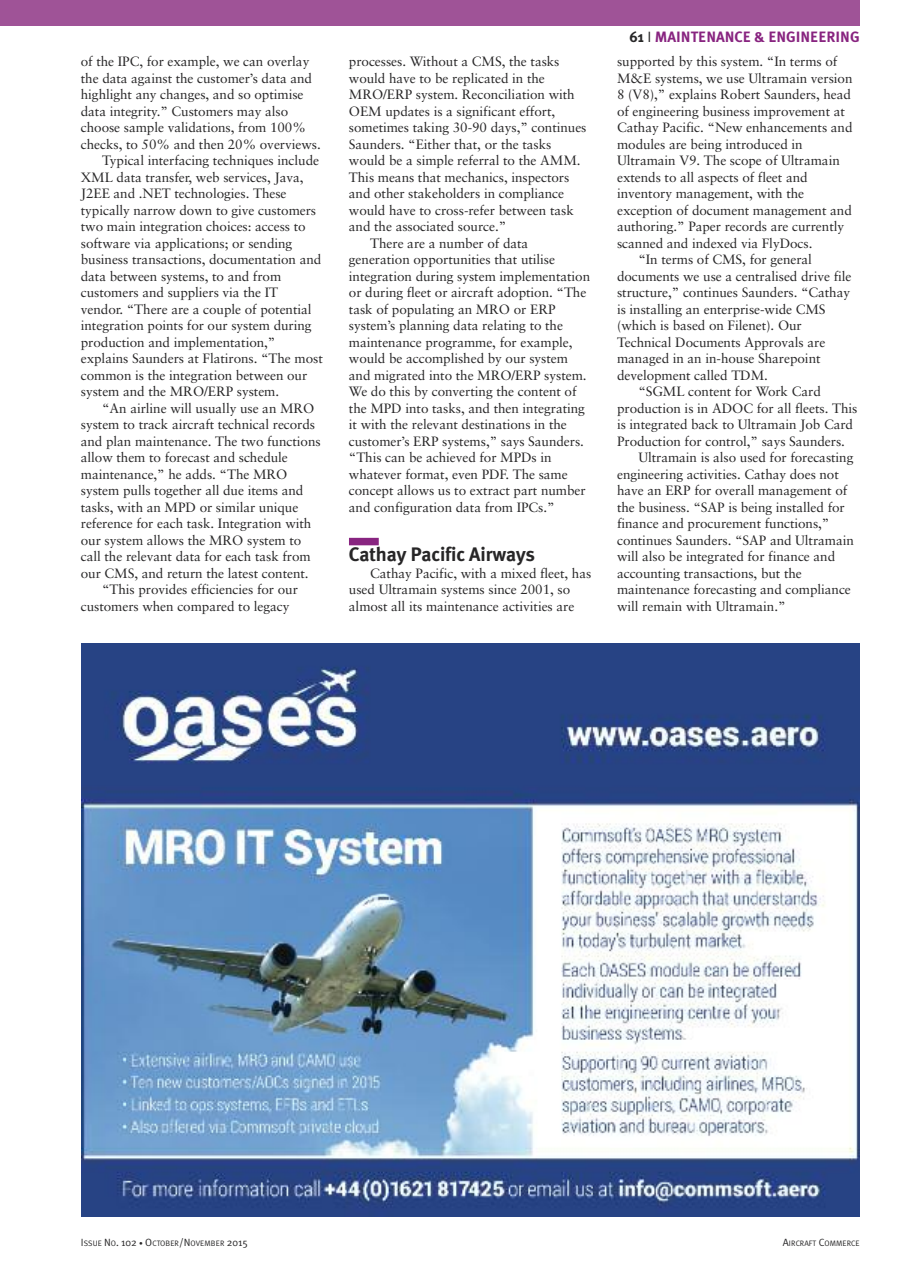
<style>
.page{position:relative;width:915px;height:1263px;background:#fff}
.page>*{position:absolute;margin:0;border:0;box-sizing:border-box;transform-origin:0 0}
.t1{font:700 19.5px "Meta Plus";letter-spacing:-.005em;color:#272627}
.t2{font:700 15px "Meta Plus";color:#882480}
.t3{font:13.5px/16.5px "Sabon";letter-spacing:-.005em;color:#272627}
.t4{font:7.8px "Meta Plus Normal";letter-spacing:.005em;color:#272627}
.s1{color:#272627}
.s2{font-family:"Meta Plus Normal";font-weight:400;color:#272627}
.s3{font-size:10.5px}
.s4{font-size:7.5px}
</style>
<div class="page">
<div style="left:349px;top:538px;width:29px;height:7px;background:#882480"></div>
<div style="left:0;top:0;width:859px;height:26px;background:#9f5397"></div>
<img style="left:81px;top:644px;width:778px;height:572px">
<p class="t3" style="left:81px;top:54px;width:230px">of the IPC, for example, we can overlay</p>
<p class="t3" style="left:81px;top:71px;width:233px">the data against the customer’s data and</p>
<p class="t3" style="left:81px;top:87px;width:224px">highlight any changes, and so optimise</p>
<p class="t3" style="left:81px;top:104px;width:209px">data integrity.” Customers may also</p>
<p class="t3" style="left:81px;top:120px;width:226px">choose sample validations, from 100%</p>
<p class="t3" style="left:81px;top:137px;width:241px">checks, to 50% and then 20% overviews.</p>
<p class="t3" style="left:102px;top:153px;width:218px">Typical interfacing techniques include</p>
<p class="t3" style="left:81px;top:170px;width:224px">XML data transfer, web services, Java,</p>
<p class="t3" style="left:81px;top:186px;width:207px">J2EE and .NET technologies. These</p>
<p class="t3" style="left:81px;top:203px;width:237px">typically narrow down to give customers</p>
<p class="t3" style="left:81px;top:219px;width:226px">two main integration choices: access to</p>
<p class="t3" style="left:81px;top:236px;width:213px">software via applications; or sending</p>
<p class="t3" style="left:81px;top:252px;width:242px">business transactions, documentation and</p>
<p class="t3" style="left:81px;top:269px;width:202px">data between systems, to and from</p>
<p class="t3" style="left:81px;top:285px;width:199px">customers and suppliers via the IT</p>
<p class="t3" style="left:81px;top:302px;width:232px">vendor. “There are a couple of potential</p>
<p class="t3" style="left:81px;top:318px;width:232px">integration points for our system during</p>
<p class="t3" style="left:81px;top:335px;width:196px">production and implementation,”</p>
<p class="t3" style="left:81px;top:351px;width:243px">explains Saunders at Flatirons. “The most</p>
<p class="t3" style="left:81px;top:368px;width:228px">common is the integration between our</p>
<p class="t3" style="left:81px;top:384px;width:200px">system and the MRO/ERP system.</p>
<p class="t3" style="left:102px;top:401px;width:214px">“An airline will usually use an MRO</p>
<p class="t3" style="left:81px;top:417px;width:236px">system to track aircraft technical records</p>
<p class="t3" style="left:81px;top:434px;width:241px">and plan maintenance. The two functions</p>
<p class="t3" style="left:81px;top:450px;width:208px">allow them to forecast and schedule</p>
<p class="t3" style="left:81px;top:467px;width:208px">maintenance,” he adds. “The MRO</p>
<p class="t3" style="left:81px;top:483px;width:224px">system pulls together all due items and</p>
<p class="t3" style="left:81px;top:500px;width:219px">tasks, with an MPD or similar unique</p>
<p class="t3" style="left:81px;top:516px;width:232px">reference for each task. Integration with</p>
<p class="t3" style="left:81px;top:533px;width:222px">our system allows the MRO system to</p>
<p class="t3" style="left:81px;top:549px;width:231px">call the relevant data for each task from</p>
<p class="t3" style="left:81px;top:566px;width:229px">our CMS, and return the latest content.</p>
<p class="t3" style="left:102px;top:582px;width:197px">“This provides efficiencies for our</p>
<p class="t3" style="left:81px;top:599px;width:210px">customers when compared to legacy</p>
<p class="t3" style="left:349px;top:54px;width:212px">processes. Without a CMS, the tasks</p>
<p class="t3" style="left:349px;top:71px;width:197px">would have to be replicated in the</p>
<p class="t3" style="left:349px;top:87px;width:227px">MRO/ERP system. Reconciliation with</p>
<p class="t3" style="left:349px;top:104px;width:208px">OEM updates is a significant effort,</p>
<p class="t3" style="left:349px;top:120px;width:239px">sometimes taking 30-90 days,” continues</p>
<p class="t3" style="left:349px;top:137px;width:204px">Saunders. “Either that, or the tasks</p>
<p class="t3" style="left:349px;top:153px;width:233px">would be a simple referral to the AMM.</p>
<p class="t3" style="left:349px;top:170px;width:222px">This means that mechanics, inspectors</p>
<p class="t3" style="left:349px;top:186px;width:217px">and other stakeholders in compliance</p>
<p class="t3" style="left:349px;top:203px;width:226px">would have to cross-refer between task</p>
<p class="t3" style="left:349px;top:219px;width:159px">and the associated source.”</p>
<p class="t3" style="left:370px;top:236px;width:160px">There are a number of data</p>
<p class="t3" style="left:349px;top:252px;width:208px">generation opportunities that utilise</p>
<p class="t3" style="left:349px;top:269px;width:243px">integration during system implementation</p>
<p class="t3" style="left:349px;top:285px;width:239px">or during fleet or aircraft adoption. “The</p>
<p class="t3" style="left:349px;top:302px;width:208px">task of populating an MRO or ERP</p>
<p class="t3" style="left:349px;top:318px;width:215px">system’s planning data relating to the</p>
<p class="t3" style="left:349px;top:335px;width:225px">maintenance programme, for example,</p>
<p class="t3" style="left:349px;top:351px;width:220px">would be accomplished by our system</p>
<p class="t3" style="left:349px;top:368px;width:239px">and migrated into the MRO/ERP system.</p>
<p class="t3" style="left:349px;top:384px;width:229px">We do this by converting the content of</p>
<p class="t3" style="left:349px;top:401px;width:237px">the MPD into tasks, and then integrating</p>
<p class="t3" style="left:349px;top:417px;width:219px">it with the relevant destinations in the</p>
<p class="t3" style="left:349px;top:434px;width:236px">customer’s ERP systems,” says Saunders.</p>
<p class="t3" style="left:349px;top:450px;width:204px">“This can be achieved for MPDs in</p>
<p class="t3" style="left:349px;top:467px;width:220px">whatever format, even PDF. The same</p>
<p class="t3" style="left:349px;top:483px;width:238px">concept allows us to extract part number</p>
<p class="t3" style="left:349px;top:500px;width:207px">and configuration data from IPCs.”</p>
<h1 class="t1" style="left:349px;top:543px;width:187px">Cathay Pacific Airways</h1>
<p class="t3" style="left:349px;top:566px;width:244px;text-indent:21px">Cathay Pacific, with a mixed fleet, has used Ultramain systems since 2001, so almost all its maintenance activities are</p>
<p class="t2" style="left:629px;top:28px;width:232px"><span class="s1">61</span> <span class="s2">I</span> MAINTENANCE &amp; ENGINEERING</p>
<p class="t3" style="left:617px;top:54px;width:222px">supported by this system. “In terms of</p>
<p class="t3" style="left:617px;top:71px;width:237px">M&amp;E systems, we use Ultramain version</p>
<p class="t3" style="left:617px;top:87px;width:235px">8 (V8),” explains Robert Saunders, head</p>
<p class="t3" style="left:617px;top:104px;width:229px">of engineering business improvement at</p>
<p class="t3" style="left:617px;top:120px;width:237px">Cathay Pacific. “New enhancements and</p>
<p class="t3" style="left:617px;top:137px;width:187px">modules are being introduced in</p>
<p class="t3" style="left:617px;top:153px;width:224px">Ultramain V9. The scope of Ultramain</p>
<p class="t3" style="left:617px;top:170px;width:192px">extends to all aspects of fleet and</p>
<p class="t3" style="left:617px;top:186px;width:188px">inventory management, with the</p>
<p class="t3" style="left:617px;top:203px;width:236px">exception of document management and</p>
<p class="t3" style="left:617px;top:219px;width:228px">authoring.” Paper records are currently</p>
<p class="t3" style="left:617px;top:236px;width:197px">scanned and indexed via FlyDocs.</p>
<p class="t3" style="left:638px;top:252px;width:175px">“In terms of CMS, for general</p>
<p class="t3" style="left:617px;top:269px;width:236px">documents we use a centralised drive file</p>
<p class="t3" style="left:617px;top:285px;width:234px">structure,” continues Saunders. “Cathay</p>
<p class="t3" style="left:617px;top:302px;width:210px">is installing an enterprise-wide CMS</p>
<p class="t3" style="left:617px;top:318px;width:186px">(which is based on Filenet). Our</p>
<p class="t3" style="left:617px;top:335px;width:210px">Technical Documents Approvals are</p>
<p class="t3" style="left:617px;top:351px;width:205px">managed in an in-house Sharepoint</p>
<p class="t3" style="left:617px;top:368px;width:152px">development called TDM.</p>
<p class="t3" style="left:638px;top:384px;width:184px">“SGML content for Work Card</p>
<p class="t3" style="left:617px;top:401px;width:242px">production is in ADOC for all fleets. This</p>
<p class="t3" style="left:617px;top:417px;width:237px">is integrated back to Ultramain Job Card</p>
<p class="t3" style="left:617px;top:434px;width:229px">Production for control,” says Saunders.</p>
<p class="t3" style="left:638px;top:450px;width:216px">Ultramain is also used for forecasting</p>
<p class="t3" style="left:617px;top:467px;width:223px">engineering activities. Cathay does not</p>
<p class="t3" style="left:617px;top:483px;width:232px">have an ERP for overall management of</p>
<p class="t3" style="left:617px;top:500px;width:229px">the business. “SAP is being installed for</p>
<p class="t3" style="left:617px;top:516px;width:214px">finance and procurement functions,”</p>
<p class="t3" style="left:617px;top:533px;width:238px">continues Saunders. “SAP and Ultramain</p>
<p class="t3" style="left:617px;top:549px;width:219px">will also be integrated for finance and</p>
<p class="t3" style="left:617px;top:566px;width:186px">accounting transactions, but the</p>
<p class="t3" style="left:617px;top:582px;width:235px">maintenance forecasting and compliance</p>
<p class="t3" style="left:617px;top:599px;width:170px">will remain with Ultramain.”</p>
<p class="t4" style="left:81px;top:1238px;width:169px"><span class="s3">I</span>SSUE <span class="s3">N</span>O<span class="s3">. 102</span> <span class="s4">•</span> <span class="s3">O</span>CTOBER<span class="s3">/N</span>OVEMBER <span class="s3">2015</span></p>
<p class="t4" style="left:782px;top:1238px;width:78px"><span class="s3">A</span>IRCRAFT <span class="s3">C</span>OMMERCE</p>
</div>
